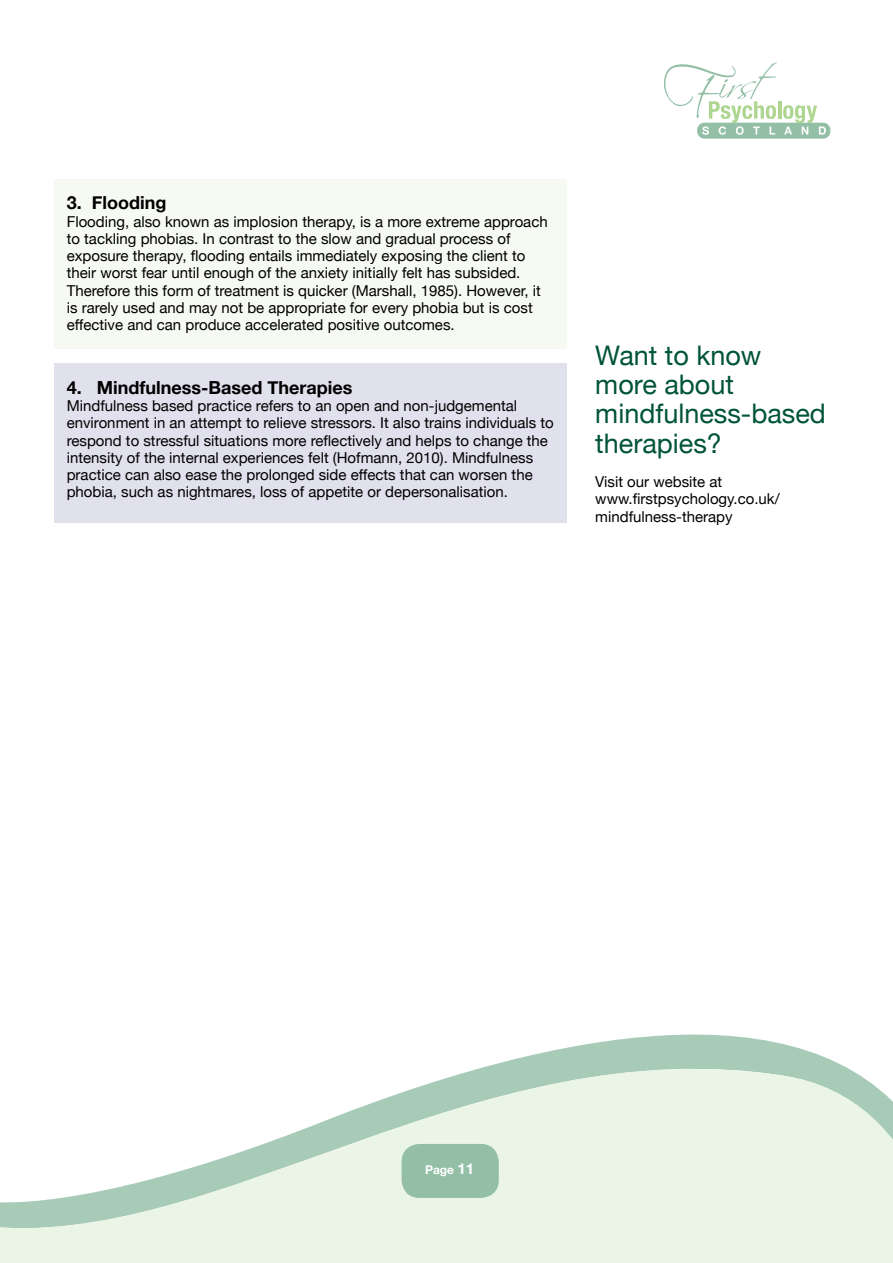
<style>
.page{position:relative;width:893px;height:1263px;background:#fff}
.page>*{position:absolute;margin:0;border:0;box-sizing:border-box;transform-origin:0 0}
.t1{font:27px/29.2px "Helvetica Neue";color:#005437}
.t2{font:700 18px "Helvetica Neue";color:#000}
.t3{font:15px/17.2px "Helvetica Neue";color:#000}
.t4{font:700 12px "Helvetica Neue";color:#fff}
.s1{font-size:15px}
</style>
<div class="page">
<svg style="left:0;top:1034px;width:893px;height:229px;fill:#ebf5e6"></svg>
<div style="left:697px;top:123px;width:133px;height:16px;background:#93bfa7;border-radius:7px"></div>
<hr style="left:778px;top:101px;width:3px;height:18px;background:#aed691">
<svg style="left:783px;top:105px;width:43px;height:30px"></svg>
<svg style="left:664px;top:62px;width:113px;height:73px"></svg>
<div style="left:402px;top:1144px;width:97px;height:54px;background:#93bfa7;border-radius:18px"></div>
<div style="left:54px;top:179px;width:513px;height:170px;background:#f6faf3"></div>
<div style="left:54px;top:364px;width:513px;height:159px;background:#e1e0ed"></div>
<p class="t2" style="left:67px;top:189px;width:101px">3. Flooding</p>
<p class="t3" style="left:67px;top:213px;width:482px">Flooding, also known as implosion therapy, is a more extreme approach to tackling phobias. In contrast to the slow and gradual process of exposure therapy, flooding entails immediately exposing the client to their worst fear until enough of the anxiety initially felt has subsided.<br>Therefore this form of treatment is quicker (Marshall, 1985). However, it is rarely used and may not be appropriate for every phobia but is cost effective and can produce accelerated positive outcomes.</p>
<p class="t2" style="left:67px;top:373px;width:287px">4. Mindfulness-Based Therapies</p>
<p class="t3" style="left:67px;top:398px;width:489px">Mindfulness based practice refers to an open and non-judgemental environment in an attempt to relieve stressors. It also trains individuals to respond to stressful situations more reflectively and helps to change the intensity of the internal experiences felt (Hofmann, 2010). Mindfulness practice can also ease the prolonged side effects that can worsen the phobia, such as nightmares, loss of appetite or depersonalisation.</p>
<h1 class="t1" style="left:595px;top:342px;width:232px">Want to know more about mindfulness-based therapies?</h1>
<p class="t3" style="left:595px;top:474px;width:186px">Visit our website at www.firstpsychology.co.uk/ mindfulness-therapy</p>
<p class="t4" style="left:425px;top:1160px;width:51px">Page <span class="s1">11</span></p>
</div>
